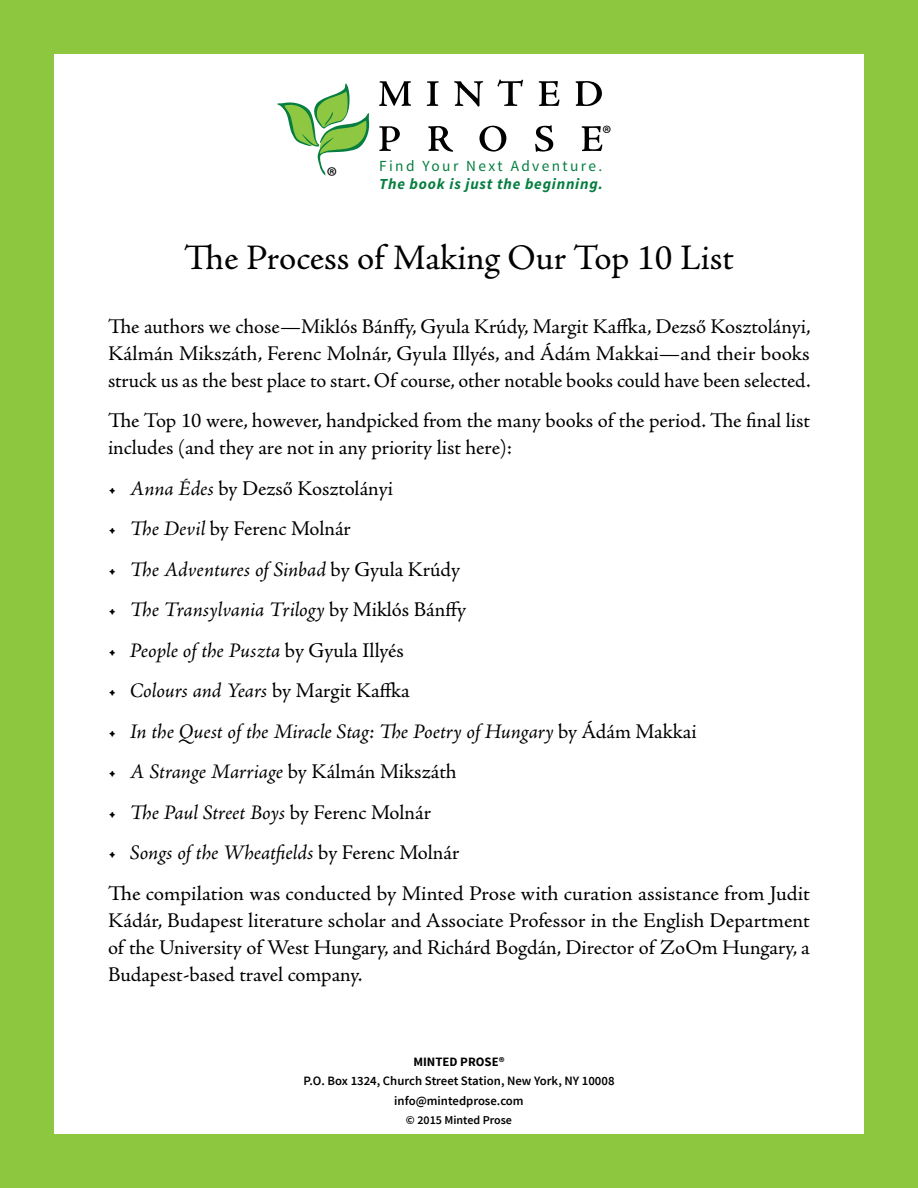
<style>
.page{position:relative;width:918px;height:1188px;background:#8dc63f}
.page>*{position:absolute;margin:0;border:0;box-sizing:border-box;transform-origin:0 0}
.t1{font:36px "Adobe Jenson Pro";color:#000}
.t2{font:25.95px "Myriad Pro";color:#000}
.t3{font:22.5px "Myriad Pro";color:#000}
.t4{font:21px/27px "Adobe Jenson Pro";color:#000;text-align:justify}
.t5{font:italic 21px "Adobe Jenson Pro";letter-spacing:-.005em;color:#000}
.t6{font:italic 700 15.45px "Source Sans Pro";letter-spacing:.05em;color:#077e40}
.t7{font:15.45px "Source Sans Pro";letter-spacing:.155em;color:#077e40}
.t8{font:600 12.75px/19.5px "Source Sans Pro";color:#000;text-align:center}
.t9{font:700 12.75px "Source Sans Pro";color:#000}
.t10{font:600 12px "Source Sans Pro";color:#000}
.s1{font-style:italic}
.s2{font-style:normal}
</style>
<div class="page">
<div style="left:54px;top:54px;width:810px;height:1080px;background:#fff"></div>
<svg style="left:379px;top:125px;width:223px;height:27px"></svg>
<svg style="left:379px;top:80px;width:223px;height:27px"></svg>
<svg style="left:277px;top:83px;width:93px;height:92px"></svg>
<p class="t2" style="left:326px;top:160px;width:12px">®</p>
<p class="t3" style="left:602px;top:119px;width:11px">®</p>
<p class="t7" style="left:379px;top:157px;width:225px">Find Your Next Adventure.</p>
<p class="t6" style="left:379px;top:174px;width:225px">The book is just the beginning.</p>
<h1 class="t1" style="left:184px;top:237px;width:551px">The Process of Making Our Top 10 List</h1>
<p class="t4" style="left:108px;top:313px;width:704px">The authors we chose—Miklós Bánffy, Gyula Krúdy, Margit Kaffka, Dezső Kosztolányi, Kálmán Mikszáth, Ferenc Molnár, Gyula Illyés, and Ádám Makkai—and their books struck us as the best place to start. Of course, other notable books could have been selected.</p>
<p class="t4" style="left:108px;top:407px;width:703px">The Top 10 were, however, handpicked from the many books of the period. The final list includes (and they are not in any priority list here):</p>
<p class="t4" style="left:108px;top:475px;width:286px">• <span class="s1">Anna Édes</span> by Dezső Kosztolányi</p>
<p class="t4" style="left:108px;top:516px;width:245px">• <span class="s1">The Devil</span> by Ferenc Molnár</p>
<p class="t5" style="left:108px;top:557px;width:354px"><span class="s2">•</span> The Adventures of Sinbad <span class="s2">by Gyula Krúdy</span></p>
<p class="t5" style="left:108px;top:598px;width:360px"><span class="s2">•</span> The Transylvania Trilogy <span class="s2">by Miklós Bánffy</span></p>
<p class="t5" style="left:108px;top:638px;width:297px"><span class="s2">•</span> People of the Puszta <span class="s2">by Gyula Illyés</span></p>
<p class="t4" style="left:108px;top:678px;width:303px">• <span class="s1">Colours and Years</span> by Margit Kaffka</p>
<p class="t5" style="left:108px;top:719px;width:590px"><span class="s2">•</span> In the Quest of the Miracle Stag: The Poetry of Hungary <span class="s2">by Ádám Makkai</span></p>
<p class="t4" style="left:108px;top:759px;width:350px">• <span class="s1">A Strange Marriage</span> by Kálmán Mikszáth</p>
<p class="t5" style="left:108px;top:800px;width:325px"><span class="s2">•</span> The Paul Street Boys <span class="s2">by Ferenc Molnár</span></p>
<p class="t4" style="left:108px;top:833px;width:704px;line-height:40.3px">• <span class="s1">Songs of the Wheatfields</span> by Ferenc Molnár<br>The compilation was conducted by Minted Prose with curation assistance from Judit</p>
<p class="t4" style="left:108px;top:907px;width:703px">Kádár, Budapest literature scholar and Associate Professor in the English Department of the University of West Hungary, and Richárd Bogdán, Director of ZoOm Hungary, a Budapest-based travel company.</p>
<p class="t9" style="left:413px;top:1054px;width:93px">MINTED PROSE®</p>
<p class="t8" style="left:303px;top:1072px;width:313px">P.O. Box 1324, Church Street Station, New York, NY 10008 info@mintedprose.com</p>
<p class="t10" style="left:406px;top:1113px;width:108px">© 2015 Minted Prose</p>
</div>
